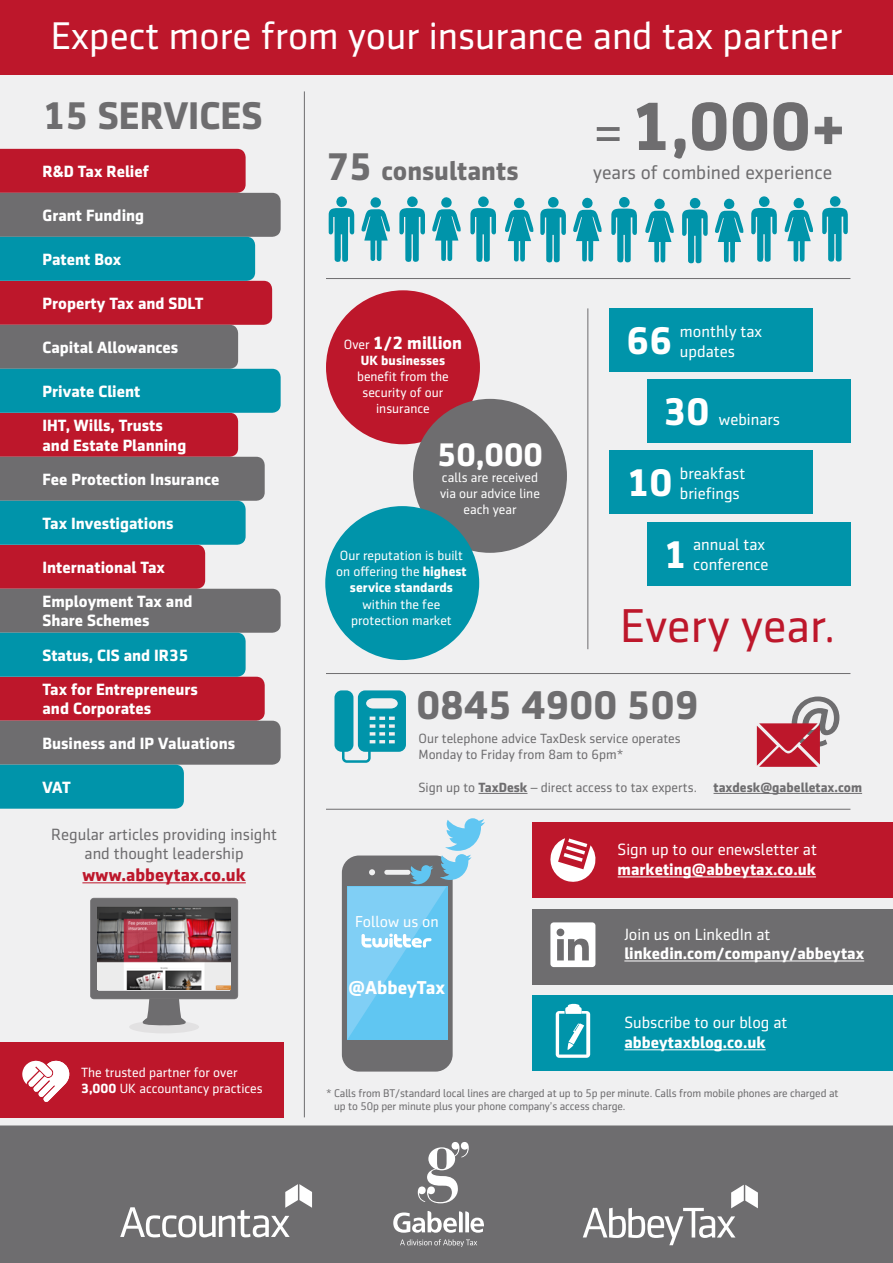
<style>
.page{position:relative;width:893px;height:1263px;background:#f0f0f1}
.page>*{position:absolute;margin:0;border:0;box-sizing:border-box;transform-origin:0 0}
.t1{font:700 69px "Sentico Sans DT";color:#6e6d6f}
.t2{font:60px "Sentico Sans DT";color:#6e6d6f}
.t3{font:48px "Sentico Sans DT";color:#bd172b}
.t4{font:700 40.5px "Sentico Sans DT";color:#6e6d6f}
.t5{font:39px "Sentico Sans DT";color:#fff}
.t6{font:700 39px "Sentico Sans DT";color:#6e6d6f}
.t7{font:700 39px "Sentico Sans DT";color:#fff}
.t8{font:700 33px "Sentico Sans DT";color:#fff}
.t9{font:700 27px "Sentico Sans DT";color:#6e6d6f}
.t10{font:19.5px "Sentico Sans DT";color:#6e6d6f}
.t11{font:700 18.9px "Sentico Sans DT";color:#fff}
.t12{font:700 18px "Sentico Sans DT";color:#bd172b}
.t13{font:700 18px "Sentico Sans DT";color:#fff}
.t14{font:700 16.5px/19.8px "Sentico Sans DT";color:#fff}
.t15{font:16.5px/19.8px "Sentico Sans DT";color:#fff}
.t16{font:16.5px/19.8px "Sentico Sans DT";color:#6e6d6f;text-align:center}
.t17{font:15.9px "Sentico Sans DT";color:#fff}
.t18{font:13.5px/16.2px "Sentico Sans DT";color:#fff;text-align:center}
.t19{font:13.5px/16.2px "Sentico Sans DT";color:#6e6d6f}
.t20{font:700 13.5px "Sentico Sans DT";color:#fff}
.t21{font:11.25px/13.5px "Sentico Sans DT";letter-spacing:-.01em;color:#6e6d6f}
.s1{font-weight:700}
.s2{font-size:39px}
.s3{font-weight:400;font-size:13.5px}
</style>
<div class="page">
<div style="left:0;top:1042px;width:283px;height:75px;background:#bd172b"></div>
<div style="left:129px;top:1020px;width:70px;height:13px;background:#e2e1e2;border-radius:50%"></div>
<svg style="left:0;top:149px;width:281px;height:660px;background:#736d7a"></svg>
<div style="left:0;top:0;width:893px;height:74px;background:#bd172b"></div>
<hr style="left:304px;top:91px;width:1px;height:1026px;background:#6e6d6f">
<hr style="left:587px;top:308px;width:1px;height:341px;background:#6e6d6f">
<svg style="left:329px;top:196px;width:25px;height:66px"></svg>
<svg style="left:361px;top:197px;width:29px;height:65px"></svg>
<svg style="left:399px;top:196px;width:26px;height:66px"></svg>
<svg style="left:432px;top:197px;width:29px;height:65px"></svg>
<svg style="left:470px;top:196px;width:26px;height:66px"></svg>
<svg style="left:505px;top:197px;width:29px;height:65px"></svg>
<svg style="left:540px;top:197px;width:26px;height:66px"></svg>
<svg style="left:573px;top:197px;width:29px;height:65px"></svg>
<svg style="left:611px;top:197px;width:26px;height:66px"></svg>
<svg style="left:645px;top:198px;width:29px;height:65px"></svg>
<svg style="left:682px;top:197px;width:26px;height:67px"></svg>
<svg style="left:751px;top:196px;width:26px;height:66px"></svg>
<svg style="left:822px;top:196px;width:26px;height:66px"></svg>
<svg style="left:715px;top:198px;width:29px;height:65px"></svg>
<svg style="left:784px;top:197px;width:29px;height:65px"></svg>
<hr style="left:326px;top:278px;width:524px;height:1px;background:#6e6d6f">
<hr style="left:326px;top:673px;width:524px;height:1px;background:#6e6d6f">
<hr style="left:326px;top:809px;width:524px;height:1px;background:#6e6d6f">
<div style="left:609px;top:308px;width:204px;height:64px;background:#0094aa"></div>
<div style="left:646px;top:522px;width:204px;height:63px;background:#0094aa"></div>
<div style="left:609px;top:451px;width:204px;height:63px;background:#0094aa"></div>
<div style="left:646px;top:379px;width:204px;height:64px;background:#0094aa"></div>
<hr style="left:82px;top:882px;width:164px;height:1px;background:#bd172b">
<svg style="left:757px;top:696px;width:83px;height:71px"></svg>
<svg style="left:334px;top:690px;width:72px;height:73px"></svg>
<hr style="left:478px;top:793px;width:49px;height:1px;background:#6e6d6f">
<hr style="left:713px;top:793px;width:149px;height:1px;background:#6e6d6f">
<svg style="left:90px;top:898px;width:148px;height:127px"></svg>
<img style="left:98px;top:906px;width:132px;height:84px">
<div style="left:533px;top:822px;width:360px;height:75px;background:#bd172b"></div>
<svg style="left:550px;top:838px;width:46px;height:44px"></svg>
<hr style="left:618px;top:876px;width:198px;height:1px;background:#fff">
<div style="left:342px;top:855px;width:111px;height:216px;background:#6e6d6f;border-radius:17px"></div>
<svg style="left:347px;top:818px;width:138px;height:221px"></svg>
<div style="left:533px;top:909px;width:360px;height:75px;background:#6e6d6f"></div>
<hr style="left:624px;top:960px;width:240px;height:1px;background:#fff">
<div style="left:550px;top:922px;width:45px;height:45px;background:#fff;border-radius:3px"></div>
<svg style="left:557px;top:928px;width:32px;height:32px"></svg>
<div style="left:533px;top:996px;width:360px;height:75px;background:#0094aa"></div>
<hr style="left:624px;top:1049px;width:142px;height:1px;background:#fff">
<svg style="left:556px;top:1003px;width:34px;height:55px"></svg>
<div style="left:326px;top:290px;width:154px;height:154px;background:#bd172b;border-radius:50%"></div>
<div style="left:413px;top:399px;width:154px;height:154px;background:#6e6d6f;border-radius:50%"></div>
<div style="left:325px;top:506px;width:154px;height:154px;background:#0094aa;border-radius:50%"></div>
<svg style="left:22px;top:1060px;width:48px;height:42px"></svg>
<div style="left:0;top:1125px;width:893px;height:138px;background:#6e6d6f"></div>
<svg style="left:120px;top:1184px;width:192px;height:53px"></svg>
<svg style="left:583px;top:1185px;width:175px;height:60px"></svg>
<svg style="left:418px;top:1142px;width:51px;height:61px"></svg>
<svg style="left:393px;top:1211px;width:91px;height:22px"></svg>
<svg style="left:400px;top:1239px;width:77px;height:8px"></svg>
<h3 class="t5" style="left:51px;top:15px;width:793px">Expect more from your insurance and tax partner</h3>
<h3 class="t6" style="left:43px;top:93px;width:221px">15 SERVICES</h3>
<p class="t14" style="left:43px;top:161px;width:108px">R&amp;D Tax Relief</p>
<p class="t14" style="left:43px;top:205px;width:103px">Grant Funding</p>
<p class="t14" style="left:43px;top:249px;width:80px">Patent Box</p>
<p class="t14" style="left:43px;top:293px;width:163px">Property Tax and SDLT</p>
<p class="t14" style="left:43px;top:337px;width:137px">Capital Allowances</p>
<p class="t14" style="left:43px;top:381px;width:99px">Private Client</p>
<p class="t14" style="left:43px;top:415px;width:145px">IHT, Wills, Trusts and Estate Planning</p>
<p class="t14" style="left:43px;top:469px;width:178px">Fee Protection Insurance</p>
<p class="t14" style="left:43px;top:513px;width:133px">Tax Investigations</p>
<p class="t14" style="left:43px;top:557px;width:124px">International Tax</p>
<p class="t14" style="left:43px;top:591px;width:151px">Employment Tax and<br>Share Schemes</p>
<p class="t14" style="left:43px;top:645px;width:148px">Status, CIS and IR35</p>
<p class="t14" style="left:43px;top:679px;width:157px">Tax for Entrepreneurs and Corporates</p>
<p class="t14" style="left:43px;top:733px;width:194px">Business and IP Valuations</p>
<p class="t14" style="left:43px;top:777px;width:30px">VAT</p>
<p class="t16" style="left:51px;top:824px;width:227px">Regular articles providing insight and thought leadership</p>
<p class="t12" style="left:82px;top:864px;width:165px">www.abbeytax.co.uk</p>
<p class="t18" style="left:81px;top:1064px;width:183px;text-align:left">The trusted partner for over<br><span class="s1">3,000</span> UK accountancy practices</p>
<h3 class="t9" style="left:326px;top:155px;width:194px"><span class="s2">75</span> consultants</h3>
<h1 class="t1" style="left:630px;top:86px;width:217px">1,000+</h1>
<h2 class="t2" style="left:593px;top:98px;width:31px">=</h2>
<p class="t10" style="left:593px;top:161px;width:241px">years of combined experience</p>
<p class="t13" style="left:344px;top:332px;width:120px"><span class="s3">Over</span> 1/2 million</p>
<p class="t20" style="left:361px;top:352px;width:86px">UK businesses</p>
<p class="t18" style="left:357px;top:368px;width:93px">benefit from the security of our insurance</p>
<h3 class="t8" style="left:437px;top:435px;width:107px">50,000</h3>
<p class="t18" style="left:440px;top:469px;width:101px">calls are received via our advice line each year</p>
<h3 class="t7" style="left:626px;top:318px;width:48px">66</h3>
<p class="t15" style="left:680px;top:321px;width:84px">monthly tax updates</p>
<h3 class="t7" style="left:663px;top:389px;width:48px">30</h3>
<p class="t15" style="left:719px;top:409px;width:63px">webinars</p>
<h3 class="t7" style="left:626px;top:460px;width:48px">10</h3>
<p class="t15" style="left:680px;top:464px;width:67px">breakfast briefings</p>
<p class="t15" style="left:693px;top:535px;width:77px">annual tax conference</p>
<h3 class="t7" style="left:663px;top:532px;width:25px">1</h3>
<p class="t18" style="left:336px;top:547px;width:132px">Our reputation is built on offering the <span class="s1">highest service standards</span></p>
<p class="t18" style="left:351px;top:596px;width:102px">within the fee protection market</p>
<h3 class="t3" style="left:620px;top:600px;width:217px">Every year.</h3>
<h3 class="t4" style="left:416px;top:682px;width:284px">0845 4900 509</h3>
<p class="t19" style="left:418px;top:730px;width:264px">Our telephone advice TaxDesk service operates<br>Monday to Friday from 8am to 6pm*</p>
<p class="t19" style="left:418px;top:779px;width:445px">Sign up to <span class="s1">TaxDesk</span> – direct access to tax experts. <span class="s1">taxdesk@gabelletax.com</span></p>
<p class="t17" style="left:355px;top:913px;width:85px">Follow us on</p>
<p class="t11" style="left:349px;top:976px;width:98px">@AbbeyTax</p>
<p class="t15" style="left:618px;top:840px;width:201px">Sign up to our enewsletter at</p>
<p class="t14" style="left:618px;top:859px;width:200px">marketing@abbeytax.co.uk</p>
<p class="t15" style="left:624px;top:924px;width:148px">Join us on LinkedIn at</p>
<p class="t14" style="left:624px;top:943px;width:241px">linkedin.com/company/abbeytax</p>
<p class="t15" style="left:624px;top:1013px;width:165px">Subscribe to our blog at</p>
<p class="t14" style="left:624px;top:1032px;width:143px">abbeytaxblog.co.uk</p>
<p class="t21" style="left:334px;top:1086px;width:506px;text-indent:-8px">* Calls from BT/standard local lines are charged at up to 5p per minute. Calls from mobile phones are charged at up to 50p per minute plus your phone company’s access charge.</p>
</div>
